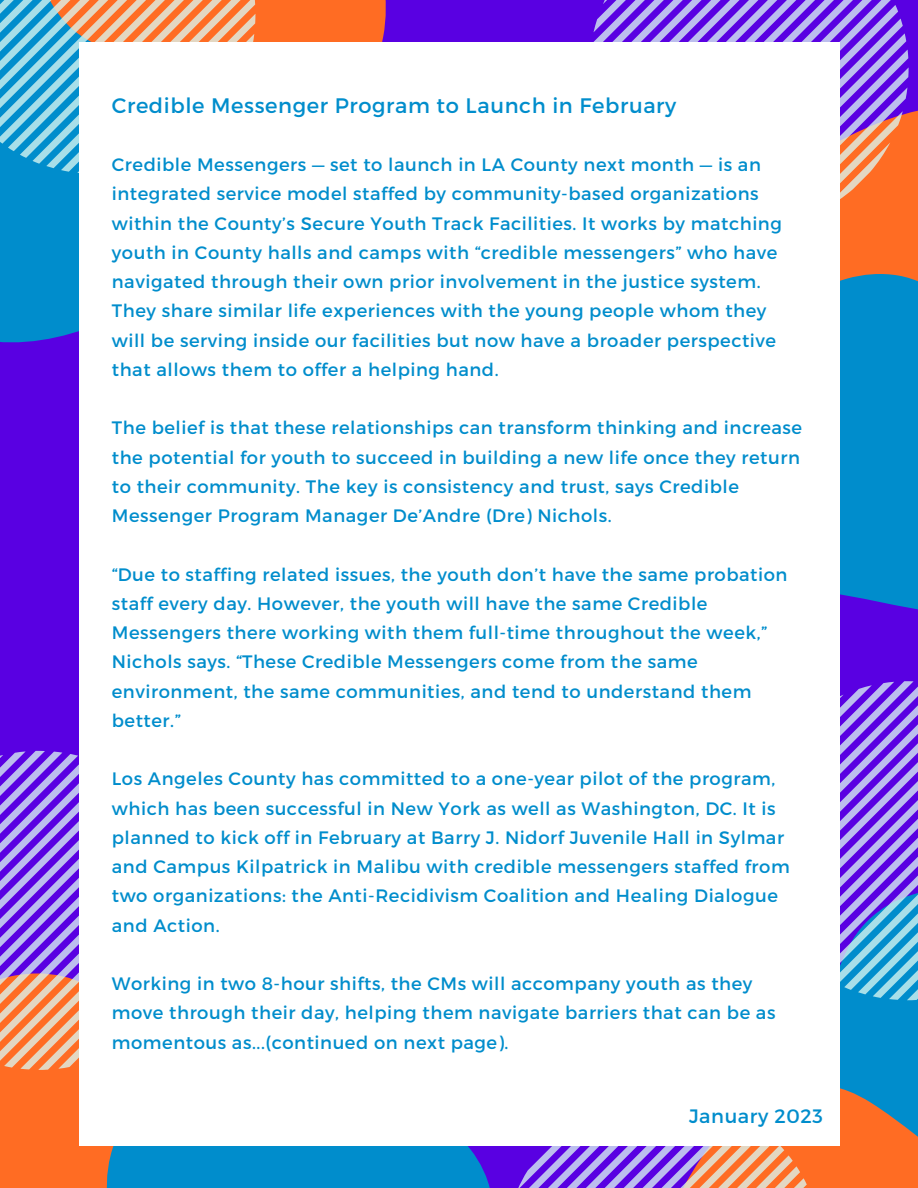
<style>
.page{position:relative;width:918px;height:1188px;background:#5900e2}
.page>*{position:absolute;margin:0;border:0;box-sizing:border-box;transform-origin:0 0}
.t1{font:21px "Montserrat";letter-spacing:.03em;color:#008dcc}
.t2{font:19.35px "Montserrat";letter-spacing:.03em;color:#008dcc}
.t3{font:18px/29.2px "Montserrat";letter-spacing:.03em;color:#008dcc}
</style>
<div class="page">
<div style="left:763px;top:889px;width:155px;height:299px;background:#008dcc"></div>
<div style="left:0;top:0;width:253px;height:345px;background:#008dcc"></div>
<div style="left:840px;top:110px;width:78px;height:163px;background:#ff6c23"></div>
<div style="left:840px;top:273px;width:78px;height:337px;background:#008dcc"></div>
<svg style="left:590px;top:0;width:319px;height:228px"></svg>
<div style="left:0;top:973px;width:198px;height:215px;background:#ff6c23"></div>
<svg style="left:0;top:751px;width:79px;height:319px"></svg>
<svg style="left:823px;top:1088px;width:95px;height:100px"></svg>
<svg style="left:840px;top:681px;width:78px;height:319px"></svg>
<div style="left:38px;top:0;width:350px;height:121px;background:#ff6c23"></div>
<svg style="left:0;top:0;width:255px;height:173px"></svg>
<div style="left:106px;top:1146px;width:384px;height:42px;background:#008dcc"></div>
<svg style="left:518px;top:1146px;width:305px;height:42px"></svg>
<div style="left:79px;top:43px;width:761px;height:1103px;background:#fff"></div>
<p class="t1" style="left:112px;top:92px;width:566px">Credible Messenger Program to Launch in February</p>
<p class="t3" style="left:112px;top:149px;width:672px">Credible Messengers — set to launch in LA County next month — is an integrated service model staffed by community-based organizations within the County’s Secure Youth Track Facilities. It works by matching youth in County halls and camps with “credible messengers” who have navigated through their own prior involvement in the justice system.<br>They share similar life experiences with the young people whom they will be serving inside our facilities but now have a broader perspective that allows them to offer a helping hand.</p>
<p class="t3" style="left:112px;top:413px;width:692px">The belief is that these relationships can transform thinking and increase the potential for youth to succeed in building a new life once they return to their community. The key is consistency and trust, says Credible Messenger Program Manager De’Andre (Dre) Nichols.</p>
<p class="t3" style="left:112px;top:559px;width:677px">“Due to staffing related issues, the youth don’t have the same probation staff every day. However, the youth will have the same Credible Messengers there working with them full-time throughout the week,” Nichols says. “These Credible Messengers come from the same environment, the same communities, and tend to understand them better.”</p>
<p class="t3" style="left:112px;top:764px;width:679px">Los Angeles County has committed to a one-year pilot of the program, which has been successful in New York as well as Washington, DC. It is planned to kick off in February at Barry J. Nidorf Juvenile Hall in Sylmar and Campus Kilpatrick in Malibu with credible messengers staffed from two organizations: the Anti-Recidivism Coalition and Healing Dialogue and Action.</p>
<p class="t3" style="left:112px;top:968px;width:665px">Working in two 8-hour shifts, the CMs will accompany youth as they move through their day, helping them navigate barriers that can be as momentous as...(continued on next page).</p>
<p class="t2" style="left:689px;top:1104px;width:135px">January 2023</p>
</div>
